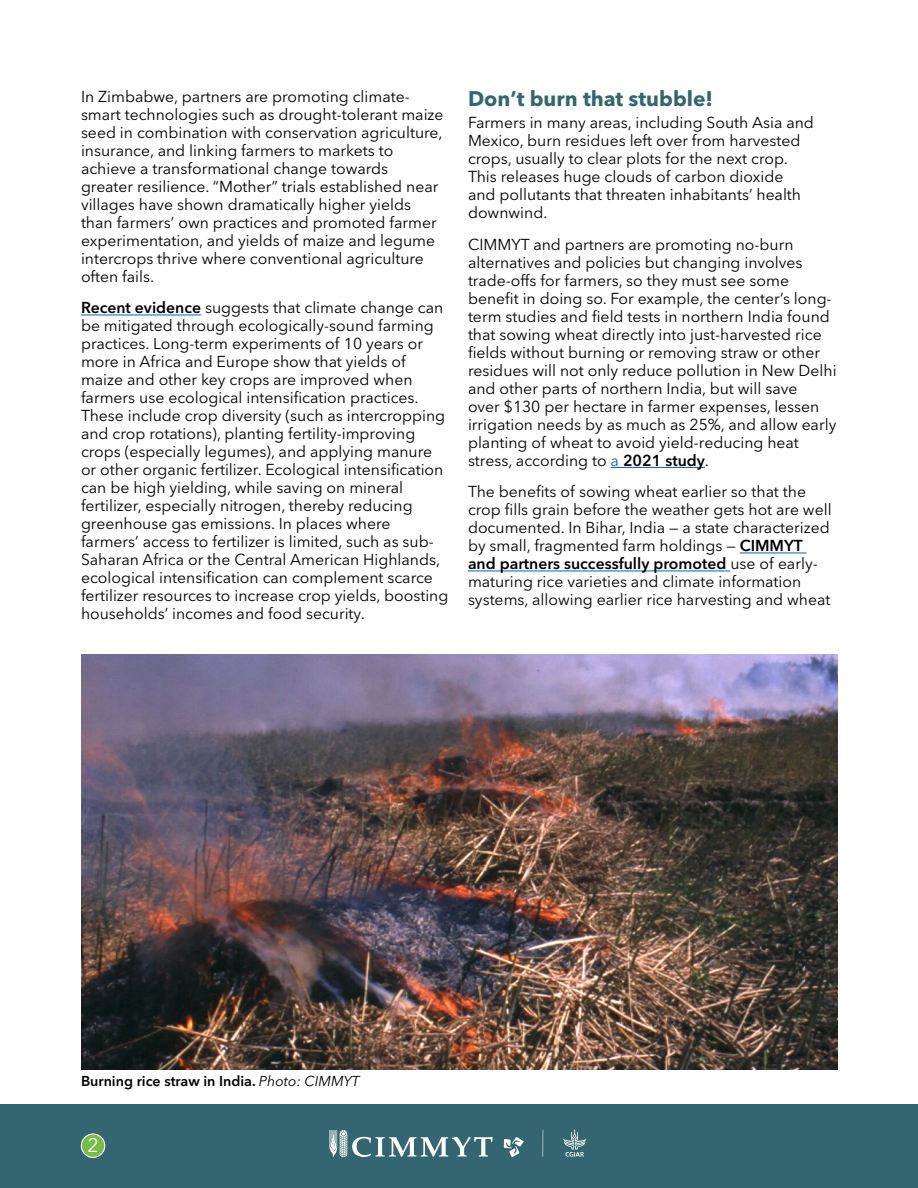
<style>
.page{position:relative;width:918px;height:1188px;background:#fff}
.page>*{position:absolute;margin:0;border:0;box-sizing:border-box;transform-origin:0 0}
.t1{font:700 21px "Avenir Next LT Pro";color:#336670}
.t2{font:19.5px "Avenir Next LT Pro";color:#fff}
.t3{font:15.75px/18px "Avenir Next LT Pro";color:#000}
.t4{font:600 14.25px "Avenir Next LT Pro";color:#000}
.s1{font-weight:600}
.s2{color:#0563c1}
.s3{font-weight:400;font-style:italic}
</style>
<div class="page">
<div style="left:0;top:1104px;width:918px;height:84px;background:#336670"></div>
<svg style="left:543px;top:1130px;width:1px;height:27px"></svg>
<svg style="left:563px;top:1129px;width:23px;height:28px"></svg>
<svg style="left:329px;top:1130px;width:164px;height:27px"></svg>
<svg style="left:504px;top:1137px;width:20px;height:20px"></svg>
<img style="left:81px;top:655px;width:757px;height:414px">
<hr style="left:81px;top:315px;width:120px;height:1px;background:#0563c1">
<hr style="left:611px;top:467px;width:94px;height:1px;background:#0563c1">
<hr style="left:740px;top:553px;width:66px;height:1px;background:#0563c1">
<hr style="left:468px;top:571px;width:262px;height:1px;background:#0563c1">
<div style="left:81px;top:1134px;width:24px;height:23px;background:#78bd42;border-radius:50%"></div>
<div style="left:81px;top:1133px;width:24px;height:25px;border:1px solid #fff;border-radius:50%"></div>
<p class="t3" style="left:81px;top:87px;width:364px">In Zimbabwe, partners are promoting climate&shy;smart technologies such as drought-tolerant maize seed in combination with conservation agriculture, insurance, and linking farmers to markets to achieve a transformational change towards greater resilience. “Mother” trials established near villages have shown dramatically higher yields than farmers’ own practices and promoted farmer experimentation, and yields of maize and legume intercrops thrive where conventional agriculture often fails.</p>
<p class="t3" style="left:81px;top:299px;width:369px"><span class="s1">Recent evidence</span> suggests that climate change can be mitigated through ecologically-sound farming practices. Long-term experiments of 10 years or more in Africa and Europe show that yields of maize and other key crops are improved when farmers use ecological intensification practices.<br>These include crop diversity (such as intercropping and crop rotations), planting fertility-improving crops (especially legumes), and applying manure or other organic fertilizer. Ecological intensification can be high yielding, while saving on mineral fertilizer, especially nitrogen, thereby reducing greenhouse gas emissions. In places where farmers’ access to fertilizer is limited, such as sub-Saharan Africa or the Central American Highlands, ecological intensification can complement scarce fertilizer resources to increase crop yields, boosting households’ incomes and food security.</p>
<h1 class="t1" style="left:468px;top:86px;width:247px">Don’t burn that stubble!</h1>
<p class="t3" style="left:468px;top:114px;width:347px">Farmers in many areas, including South Asia and Mexico, burn residues left over from harvested crops, usually to clear plots for the next crop.<br>This releases huge clouds of carbon dioxide and pollutants that threaten inhabitants’ health downwind.</p>
<p class="t3" style="left:468px;top:235px;width:370px">CIMMYT and partners are promoting no-burn alternatives and policies but changing involves trade-offs for farmers, so they must see some benefit in doing so. For example, the center’s long&shy;term studies and field tests in northern India found that sowing wheat directly into just-harvested rice fields without burning or removing straw or other residues will not only reduce pollution in New Delhi and other parts of northern India, but will save<br>over $130 per hectare in farmer expenses, lessen irrigation needs by as much as 25%, and allow early planting of wheat to avoid yield-reducing heat stress, according to <span class="s2">a</span> <span class="s1">2021 study</span>.</p>
<p class="t3" style="left:468px;top:483px;width:365px">The benefits of sowing wheat earlier so that the crop fills grain before the weather gets hot are well documented. In Bihar, India — a state characterized by small, fragmented farm holdings — <span class="s1">CIMMYT and partners successfully promoted</span> use of early&shy;maturing rice varieties and climate information systems, allowing earlier rice harvesting and wheat</p>
<p class="t4" style="left:81px;top:1073px;width:280px">Burning rice straw in India. <span class="s3">Photo: CIMMYT</span></p>
<p class="t2" style="left:87px;top:1134px;width:13px">2</p>
</div>
